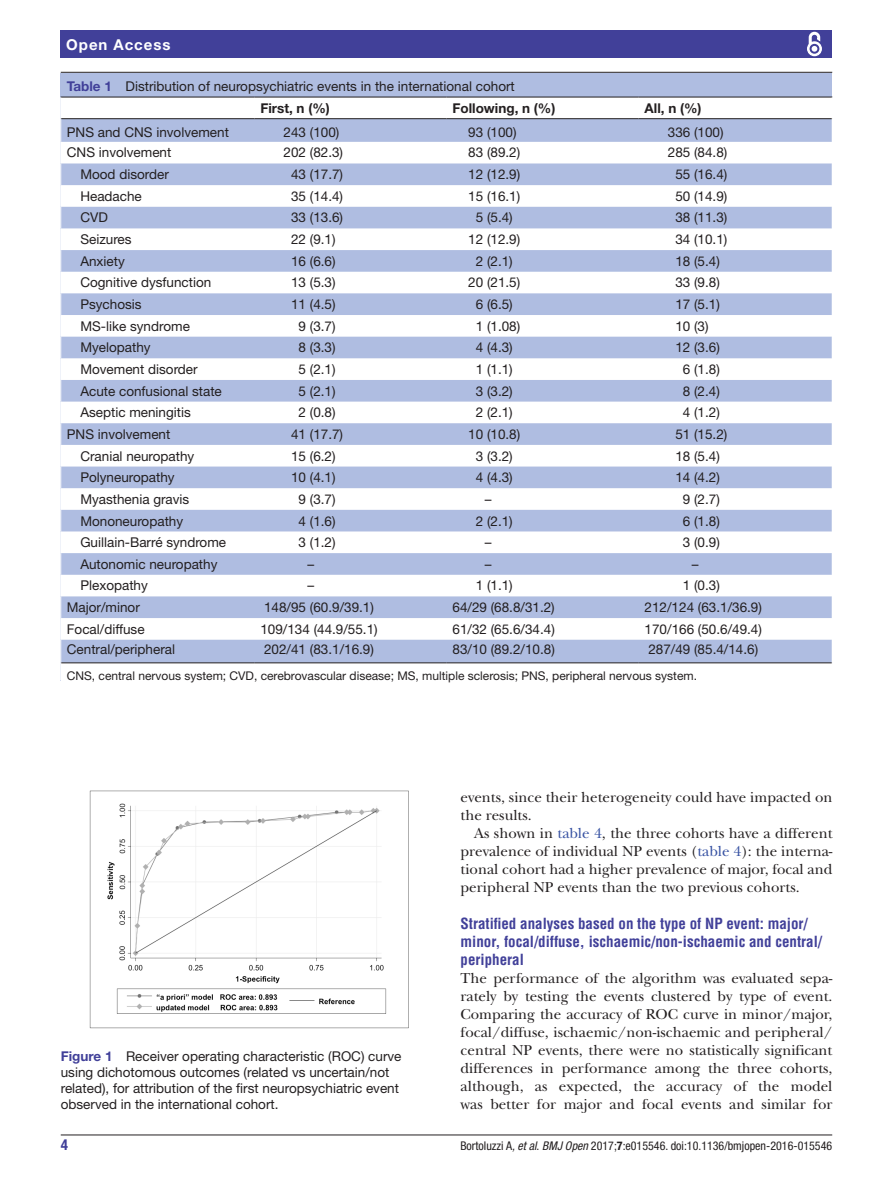
<style>
.page{position:relative;width:893px;height:1191px;background:#fff}
.page>*{position:absolute;margin:0;border:0;box-sizing:border-box;transform-origin:0 0}
.t1{font:15px/18px "New Baskerville";color:#231f20;text-align:justify}
.t2{font:700 condensed 15px/18px "Helvetica LT Std";color:#414099}
.t3{font:700 15px "Helvetica Neue LT Std";letter-spacing:.065em;color:#fff}
.t4{font:700 condensed 15px "Helvetica Neue LT Std";color:#414099}
.t5{font:13.5px/16.2px "Helvetica Neue LT Std";color:#231f20}
.t6{font:700 13.5px "Helvetica Neue LT Std";color:#231f20}
.t7{font:12px "Helvetica Neue LT Std";color:#231f20}
.t8{font:condensed 12px "Helvetica Neue LT Std";color:#231f20}
.s1{font-weight:700;color:#414099}
.s2{font-weight:700}
.s3{color:#3853a3}
.s4{font-style:italic}
</style>
<div class="page">
<hr style="left:61px;top:1134px;width:771px;height:1px;background:#231f20">
<div style="left:61px;top:31px;width:771px;height:27px;background:#414099"></div>
<svg style="left:807px;top:31px;width:15px;height:26px"></svg>
<div style="left:61px;top:73px;width:771px;height:607px;background:#afbde1"></div>
<hr style="left:61px;top:72px;width:771px;height:1px;background:#231f20">
<svg style="left:61px;top:98px;width:771px;height:581px"></svg>
<hr style="left:61px;top:97px;width:193px;height:1px;background:#231f20">
<hr style="left:61px;top:118px;width:193px;height:1px;background:#231f20">
<hr style="left:254px;top:97px;width:192px;height:1px;background:#231f20">
<hr style="left:254px;top:118px;width:192px;height:1px;background:#231f20">
<hr style="left:446px;top:97px;width:193px;height:1px;background:#231f20">
<hr style="left:446px;top:118px;width:193px;height:1px;background:#231f20">
<hr style="left:639px;top:97px;width:193px;height:1px;background:#231f20">
<hr style="left:639px;top:118px;width:193px;height:1px;background:#231f20">
<hr style="left:254px;top:662px;width:192px;height:1px;background:#231f20">
<hr style="left:446px;top:662px;width:193px;height:1px;background:#231f20">
<hr style="left:61px;top:662px;width:193px;height:1px;background:#231f20">
<hr style="left:639px;top:662px;width:193px;height:1px;background:#231f20">
<svg style="left:60px;top:97px;width:1px;height:583px"></svg>
<hr style="left:61px;top:679px;width:771px;height:2px;background:#fff">
<img style="left:89px;top:790px;width:320px;height:239px">
<p class="t3" style="left:66px;top:35px;width:106px">Open Access</p>
<p class="t5" style="left:260px;top:75px;width:256px;line-height:22px;text-indent:-194px"><span class="s1">Table 1</span> Distribution of neuropsychiatric events in the international cohort<br><span class="s2">First, n (%)</span></p>
<p class="t6" style="left:452px;top:99px;width:104px">Following, n (%)</p>
<p class="t6" style="left:645px;top:99px;width:58px">All, n (%)</p>
<p class="t5" style="left:67px;top:124px;width:164px">PNS and CNS involvement</p>
<p class="t5" style="left:284px;top:124px;width:57px">243 (100)</p>
<p class="t5" style="left:468px;top:124px;width:50px">93 (100)</p>
<p class="t5" style="left:668px;top:124px;width:57px">336 (100)</p>
<p class="t5" style="left:67px;top:144px;width:106px">CNS involvement</p>
<p class="t5" style="left:284px;top:144px;width:61px">202 (82.3)</p>
<p class="t5" style="left:468px;top:144px;width:54px">83 (89.2)</p>
<p class="t5" style="left:668px;top:144px;width:61px">285 (84.8)</p>
<p class="t5" style="left:80px;top:166px;width:90px">Mood disorder</p>
<p class="t5" style="left:291px;top:166px;width:54px">43 (17.7)</p>
<p class="t5" style="left:468px;top:166px;width:54px">12 (12.9)</p>
<p class="t5" style="left:675px;top:166px;width:54px">55 (16.4)</p>
<p class="t5" style="left:80px;top:188px;width:63px">Headache</p>
<p class="t5" style="left:291px;top:188px;width:54px">35 (14.4)</p>
<p class="t5" style="left:468px;top:188px;width:54px">15 (16.1)</p>
<p class="t5" style="left:675px;top:188px;width:54px">50 (14.9)</p>
<p class="t5" style="left:80px;top:209px;width:29px">CVD</p>
<p class="t5" style="left:291px;top:209px;width:54px">33 (13.6)</p>
<p class="t5" style="left:476px;top:209px;width:39px">5 (5.4)</p>
<p class="t5" style="left:675px;top:209px;width:54px">38 (11.3)</p>
<p class="t5" style="left:80px;top:231px;width:53px">Seizures</p>
<p class="t5" style="left:291px;top:231px;width:46px">22 (9.1)</p>
<p class="t5" style="left:468px;top:231px;width:54px">12 (12.9)</p>
<p class="t5" style="left:675px;top:231px;width:54px">34 (10.1)</p>
<p class="t5" style="left:80px;top:253px;width:46px">Anxiety</p>
<p class="t5" style="left:291px;top:253px;width:46px">16 (6.6)</p>
<p class="t5" style="left:476px;top:253px;width:39px">2 (2.1)</p>
<p class="t5" style="left:675px;top:253px;width:46px">18 (5.4)</p>
<p class="t5" style="left:80px;top:274px;width:133px">Cognitive dysfunction</p>
<p class="t5" style="left:291px;top:274px;width:46px">13 (5.3)</p>
<p class="t5" style="left:468px;top:274px;width:54px">20 (21.5)</p>
<p class="t5" style="left:675px;top:274px;width:46px">33 (9.8)</p>
<p class="t5" style="left:80px;top:296px;width:63px">Psychosis</p>
<p class="t5" style="left:291px;top:296px;width:46px">11 (4.5)</p>
<p class="t5" style="left:476px;top:296px;width:39px">6 (6.5)</p>
<p class="t5" style="left:675px;top:296px;width:46px">17 (5.1)</p>
<p class="t5" style="left:80px;top:317px;width:111px">MS-like syndrome</p>
<p class="t5" style="left:299px;top:317px;width:39px">9 (3.7)</p>
<p class="t5" style="left:476px;top:317px;width:46px">1 (1.08)</p>
<p class="t5" style="left:675px;top:317px;width:35px">10 (3)</p>
<p class="t5" style="left:80px;top:339px;width:72px">Myelopathy</p>
<p class="t5" style="left:299px;top:339px;width:39px">8 (3.3)</p>
<p class="t5" style="left:476px;top:339px;width:39px">4 (4.3)</p>
<p class="t5" style="left:675px;top:339px;width:46px">12 (3.6)</p>
<p class="t5" style="left:80px;top:361px;width:119px">Movement disorder</p>
<p class="t5" style="left:299px;top:361px;width:39px">5 (2.1)</p>
<p class="t5" style="left:476px;top:361px;width:39px">1 (1.1)</p>
<p class="t5" style="left:683px;top:361px;width:39px">6 (1.8)</p>
<p class="t5" style="left:80px;top:382px;width:143px">Acute confusional state</p>
<p class="t5" style="left:299px;top:382px;width:39px">5 (2.1)</p>
<p class="t5" style="left:476px;top:382px;width:39px">3 (3.2)</p>
<p class="t5" style="left:683px;top:382px;width:39px">8 (2.4)</p>
<p class="t5" style="left:80px;top:404px;width:112px">Aseptic meningitis</p>
<p class="t5" style="left:299px;top:404px;width:39px">2 (0.8)</p>
<p class="t5" style="left:476px;top:404px;width:39px">2 (2.1)</p>
<p class="t5" style="left:683px;top:404px;width:39px">4 (1.2)</p>
<p class="t5" style="left:67px;top:426px;width:105px">PNS involvement</p>
<p class="t5" style="left:291px;top:426px;width:54px">41 (17.7)</p>
<p class="t5" style="left:468px;top:426px;width:54px">10 (10.8)</p>
<p class="t5" style="left:675px;top:426px;width:54px">51 (15.2)</p>
<p class="t5" style="left:80px;top:447px;width:116px">Cranial neuropathy</p>
<p class="t5" style="left:291px;top:447px;width:46px">15 (6.2)</p>
<p class="t5" style="left:476px;top:447px;width:39px">3 (3.2)</p>
<p class="t5" style="left:675px;top:447px;width:46px">18 (5.4)</p>
<p class="t5" style="left:80px;top:469px;width:96px">Polyneuropathy</p>
<p class="t5" style="left:291px;top:469px;width:46px">10 (4.1)</p>
<p class="t5" style="left:476px;top:469px;width:39px">4 (4.3)</p>
<p class="t5" style="left:675px;top:469px;width:46px">14 (4.2)</p>
<p class="t5" style="left:80px;top:491px;width:111px">Myasthenia gravis</p>
<p class="t5" style="left:299px;top:491px;width:39px">9 (3.7)</p>
<p class="t5" style="left:485px;top:491px;width:8px">–</p>
<p class="t5" style="left:683px;top:491px;width:39px">9 (2.7)</p>
<p class="t5" style="left:80px;top:512px;width:104px">Mononeuropathy</p>
<p class="t5" style="left:299px;top:512px;width:39px">4 (1.6)</p>
<p class="t5" style="left:476px;top:512px;width:39px">2 (2.1)</p>
<p class="t5" style="left:683px;top:512px;width:39px">6 (1.8)</p>
<p class="t5" style="left:80px;top:534px;width:147px">Guillain-Barré syndrome</p>
<p class="t5" style="left:299px;top:534px;width:39px">3 (1.2)</p>
<p class="t5" style="left:485px;top:534px;width:8px">–</p>
<p class="t5" style="left:683px;top:534px;width:39px">3 (0.9)</p>
<p class="t5" style="left:80px;top:556px;width:139px">Autonomic neuropathy</p>
<p class="t5" style="left:308px;top:556px;width:8px">–</p>
<p class="t5" style="left:485px;top:556px;width:8px">–</p>
<p class="t5" style="left:692px;top:556px;width:8px">–</p>
<p class="t5" style="left:80px;top:577px;width:69px">Plexopathy</p>
<p class="t5" style="left:308px;top:577px;width:8px">–</p>
<p class="t5" style="left:476px;top:577px;width:39px">1 (1.1)</p>
<p class="t5" style="left:683px;top:577px;width:39px">1 (0.3)</p>
<p class="t5" style="left:67px;top:599px;width:75px">Major/minor</p>
<p class="t5" style="left:264px;top:599px;width:111px">148/95 (60.9/39.1)</p>
<p class="t5" style="left:452px;top:599px;width:104px">64/29 (68.8/31.2)</p>
<p class="t5" style="left:645px;top:599px;width:119px">212/124 (63.1/36.9)</p>
<p class="t5" style="left:67px;top:620px;width:79px">Focal/diffuse</p>
<p class="t5" style="left:260px;top:620px;width:119px">109/134 (44.9/55.1)</p>
<p class="t5" style="left:452px;top:620px;width:104px">61/32 (65.6/34.4)</p>
<p class="t5" style="left:645px;top:620px;width:119px">170/166 (50.6/49.4)</p>
<p class="t5" style="left:67px;top:641px;width:110px">Central/peripheral</p>
<p class="t5" style="left:264px;top:641px;width:111px">202/41 (83.1/16.9)</p>
<p class="t5" style="left:452px;top:641px;width:104px">83/10 (89.2/10.8)</p>
<p class="t5" style="left:648px;top:641px;width:111px">287/49 (85.4/14.6)</p>
<p class="t7" style="left:67px;top:669px;width:632px">CNS, central nervous system; CVD, cerebrovascular disease; MS, multiple sclerosis; PNS, peripheral nervous system.</p>
<p class="t5" style="left:61px;top:1047px;width:342px"><span class="s1">Figure 1</span> Receiver operating characteristic (ROC) curve using dichotomous outcomes (related vs uncertain/not related), for attribution of the first neuropsychiatric event observed in the international cohort.</p>
<p class="t1" style="left:461px;top:788px;width:373px">events, since their heterogeneity could have impacted on the results.</p>
<p class="t1" style="left:461px;top:824px;width:373px;text-indent:14px">As shown in <span class="s3">table 4</span>, the three cohorts have a different prevalence of individual NP events (<span class="s3">table 4</span>): the interna&shy;tional cohort had a higher prevalence of major, focal and peripheral NP events than the two previous cohorts.</p>
<p class="t2" style="left:461px;top:914px;width:363px">Stratified analyses based on the type of NP event: major/ minor, focal/diffuse, ischaemic/non-ischaemic and central/ peripheral</p>
<p class="t1" style="left:461px;top:969px;width:373px">The performance of the algorithm was evaluated sepa&shy;rately by testing the events clustered by type of event.<br>Comparing the accuracy of ROC curve in minor/major, focal/diffuse, ischaemic/non-ischaemic and peripheral/ central NP events, there were no statistically significant differences in performance among the three cohorts, although, as expected, the accuracy of the model was better for major and focal events and similar for</p>
<p class="t4" style="left:61px;top:1135px;width:9px">4</p>
<p class="t8" style="left:460px;top:1138px;width:373px">Bortoluzzi A<span class="s4">, et al</span>. <span class="s4">BMJ Open</span> 2017;<span class="s2">7</span>:e015546. doi:10.1136/bmjopen-2016-015546</p>
</div>
